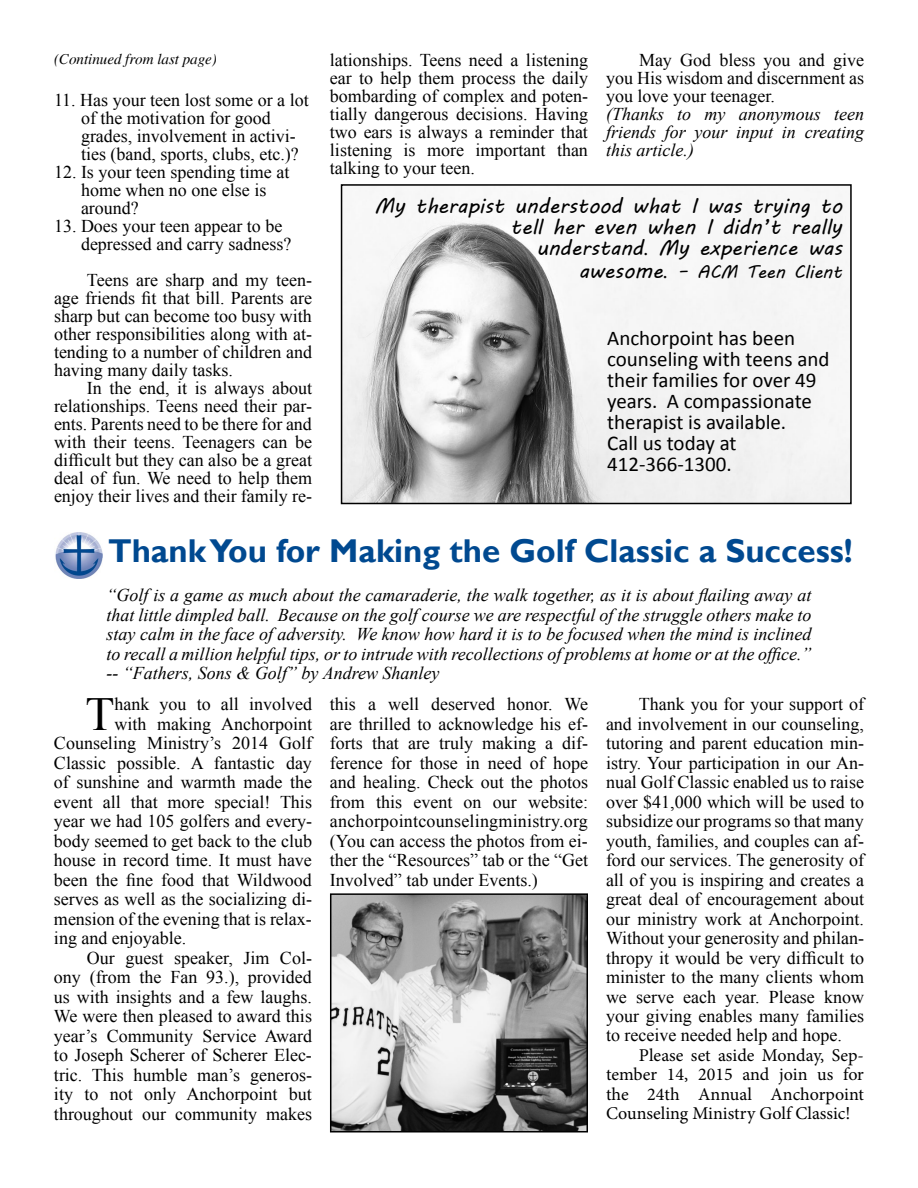
<style>
.page{position:relative;width:918px;height:1188px;background:#fff}
.page>*{position:absolute;margin:0;border:0;box-sizing:border-box;transform-origin:0 0}
.t1{font:47.4px "Times New Roman";color:#000}
.t2{font:700 33px "Gill Sans";color:#004990}
.t3{font:21px/21px "Calibri";color:#000}
.t4{font:21px/21px "MV Boli";color:#000;text-align:right}
.t5{font:18px/19.5px "Times New Roman";color:#000;text-align:justify}
.t6{font:italic 18px/19.5px "Times New Roman";color:#000;text-align:justify}
.t7{font:18px/19.5px "Minion Pro";color:#000;text-align:justify}
.t8{font:18px "MV Boli";color:#000}
.t9{font:italic 15px "Times";color:#000}
.s1{font-family:"Minion Pro"}
.s2{font-size:21px}
.s3{font-family:"Minion Pro";font-size:21px}
</style>
<div class="page">
<img style="left:55px;top:532px;width:47px;height:47px">
<img style="left:333px;top:896px;width:252px;height:233px">
<div style="left:330px;top:893px;width:258px;height:239px;border:2px solid #000"></div>
<img style="left:344px;top:190px;width:505px;height:311px">
<div style="left:341px;top:184px;width:511px;height:320px;border:2px solid #000"></div>
<p class="t9" style="left:54px;top:51px;width:164px">(Continued from last page)</p>
<p class="t5" style="left:81px;top:91px;width:229px;line-height:18px;text-align:left;text-indent:-27px">11. Has your teen lost some or a lot of the motivation for good grades, involvement in activi&shy;ties (band, sports, clubs, etc.)?</p>
<p class="t5" style="left:81px;top:163px;width:210px;line-height:18px;text-align:left;text-indent:-27px">12. Is your teen spending time at home when no one else is around?</p>
<p class="t5" style="left:81px;top:217px;width:212px;line-height:18px;text-indent:-27px">13. Does your teen appear to be depressed and carry sadness?</p>
<p class="t5" style="left:54px;top:271px;width:260px;line-height:18px;text-indent:33px">Teens are sharp and my teen&shy;age friends fit that bill. Parents are sharp but can become too busy with other responsibilities along with at&shy;tending to a number of children and having many daily tasks.</p>
<p class="t5" style="left:54px;top:379px;width:260px;line-height:18px;text-indent:33px">In the end, it is always about relationships. Teens need their par&shy;ents. Parents need to be there for and with their teens. Teenagers can be difficult but they can also be a great deal of fun. We need to help them enjoy their lives and their family re-</p>
<p class="t5" style="left:330px;top:51px;width:260px;line-height:18px">lationships. Teens need a listening ear to help them process the daily bombarding of complex and poten&shy;tially dangerous decisions. Having two ears is always a reminder that listening is more important than talking to your teen.</p>
<p class="t5" style="left:606px;top:51px;width:260px;line-height:18px;text-indent:33px">May God bless you and give you His wisdom and discernment as you love your teenager.</p>
<p class="t6" style="left:606px;top:105px;width:260px;line-height:18px">(Thanks to my anonymous teen friends for your input in creating this article.)</p>
<p class="t4" style="left:374px;top:195px;width:469px">My therapist understood what I was trying to tell her even when I didn’t really<br>understand<span class="s1">.</span> My experience was</p>
<p class="t8" style="left:579px;top:259px;width:265px"><span class="s2">awesome</span><span class="s3">.</span> – ACM Teen Client</p>
<p class="t3" style="left:607px;top:328px;width:224px">Anchorpoint has been counseling with teens and their families for over 49 years. A compassionate therapist is available.<br>Call us today at<br>412-366-1300.</p>
<h2 class="t2" style="left:108px;top:531px;width:746px">Thank You for Making the Golf Classic a Success!</h2>
<p class="t6" style="left:106px;top:585px;width:707px">“Golf is a game as much about the camaraderie, the walk together, as it is about flailing away at that little dimpled ball. Because on the golf course we are respectful of the struggle others make to stay calm in the face of adversity. We know how hard it is to be focused when the mind is inclined to recall a million helpful tips, or to intrude with recollections of problems at home or at the office.” -- “Fathers, Sons &amp; Golf” by Andrew Shanley</p>
<h1 class="t1" style="left:86px;top:682px;width:30px">T</h1>
<p class="t5" style="left:115px;top:694px;width:199px">hank you to all involved</p>
<p class="t5" style="left:330px;top:694px;width:260px">this a well deserved honor. We are thrilled to acknowledge his ef&shy;forts that are truly making a dif&shy;ference for those in need of hope and healing. Check out the photos from this event on our website: anchorpointcounselingministry.org (You can access the photos from ei&shy;ther the “Resources” tab or the “Get Involved” tab under Events.)</p>
<p class="t5" style="left:606px;top:694px;width:260px;text-indent:33px">Thank you for your support of and involvement in our counseling, tutoring and parent education min&shy;istry. Your participation in our An&shy;nual Golf Classic enabled us to raise over $41,000 which will be used to subsidize our programs so that many youth, families, and couples can af&shy;ford our services. The generosity of all of you is inspiring and creates a great deal of encouragement about our ministry work at Anchorpoint.<br>Without your generosity and philan&shy;thropy it would be very difficult to minister to the many clients whom we serve each year. Please know your giving enables many families to receive needed help and hope.</p>
<p class="t7" style="left:606px;top:1046px;width:259px;text-indent:33px">Please set aside Monday, Sep&shy;tember 14, 2015 and join us for the 24th Annual Anchorpoint Counseling Ministry Golf Classic!</p>
<p class="t5" style="left:115px;top:714px;width:199px">with making Anchorpoint</p>
<p class="t5" style="left:54px;top:733px;width:260px">Counseling Ministry’s 2014 Golf</p>
<p class="t5" style="left:54px;top:753px;width:260px">Classic possible. A fantastic day</p>
<p class="t5" style="left:54px;top:772px;width:260px">of sunshine and warmth made the</p>
<p class="t5" style="left:54px;top:792px;width:260px">event all that more special! This</p>
<p class="t5" style="left:54px;top:811px;width:260px">year we had 105 golfers and every-</p>
<p class="t5" style="left:54px;top:831px;width:260px">body seemed to get back to the club</p>
<p class="t5" style="left:54px;top:850px;width:259px">house in record time. It must have</p>
<p class="t5" style="left:54px;top:870px;width:260px">been the fine food that Wildwood</p>
<p class="t5" style="left:54px;top:889px;width:260px">serves as well as the socializing di-</p>
<p class="t5" style="left:54px;top:909px;width:259px">mension of the evening that is relax-</p>
<p class="t5" style="left:54px;top:928px;width:134px">ing and enjoyable.</p>
<p class="t5" style="left:87px;top:948px;width:227px">Our guest speaker, Jim Col-</p>
<p class="t5" style="left:54px;top:967px;width:259px">ony (from the Fan 93.), provided</p>
<p class="t5" style="left:54px;top:987px;width:260px">us with insights and a few laughs.</p>
<p class="t5" style="left:54px;top:1006px;width:260px">We were then pleased to award this</p>
<p class="t5" style="left:54px;top:1026px;width:260px">year’s Community Service Award</p>
<p class="t5" style="left:54px;top:1045px;width:259px">to Joseph Scherer of Scherer Elec-</p>
<p class="t5" style="left:54px;top:1065px;width:260px">tric. This humble man’s generos-</p>
<p class="t5" style="left:54px;top:1084px;width:259px">ity to not only Anchorpoint but</p>
<p class="t5" style="left:54px;top:1104px;width:260px">throughout our community makes</p>
</div>
